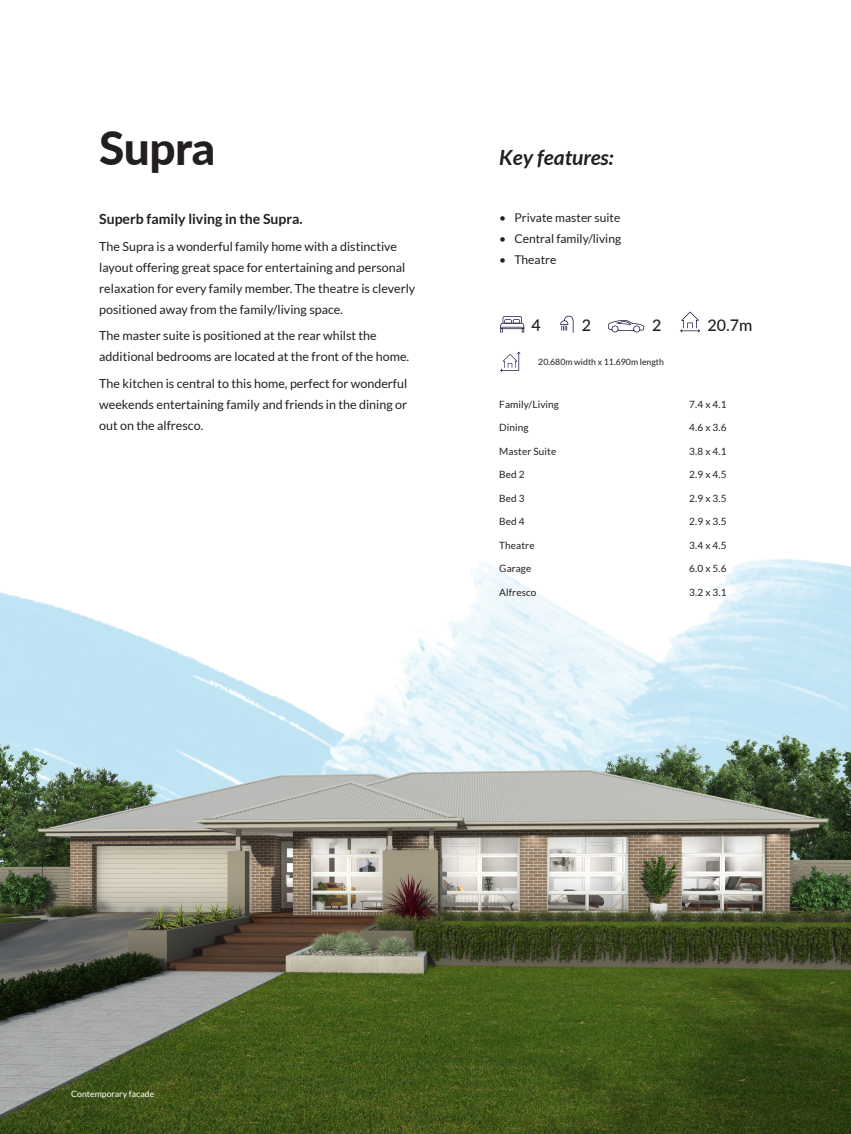
<style>
.page{position:relative;width:851px;height:1134px;background:#fff}
.page>*{position:absolute;margin:0;border:0;box-sizing:border-box;transform-origin:0 0}
.House_Name{font:800 46px "Lato";letter-spacing:-.015em;color:#231f20}
.Key_features{font:italic 700 21px "Lato";color:#231f20}
.House_Icon_Numbers{font:500 16.1px "Lato";color:#231f20}
.House_description_header{font:700 14px "Lato";color:#231f20}
.House_Description{font:12.5px/21px "Lato";color:#231f20}
.Key_features_bullets{font:12.1px "Lato";color:#231f20}
.Table_Copy{font:10px "Lato";letter-spacing:.01em;color:#231f20}
.width_x_length{font:8.7px "Lato";color:#231f20}
.Facade_description{font:8.7px "Lato";color:#fff}
</style>
<div class="page">
<img style="left:0;top:558px;width:850px;height:60px">
<img style="left:0;top:618px;width:850px;height:516px">
<svg style="left:500px;top:352px;width:20px;height:20px"></svg>
<svg style="left:500px;top:316px;width:24px;height:16px"></svg>
<svg style="left:680px;top:312px;width:20px;height:20px"></svg>
<svg style="left:560px;top:315px;width:13px;height:18px"></svg>
<svg style="left:608px;top:320px;width:36px;height:12px"></svg>
<p class="House_Name" style="left:99px;top:114px;width:118px">Supra</p>
<p class="House_description_header" style="left:99px;top:211px;width:205px">Superb family living in the Supra.</p>
<p class="House_Description" style="left:99px;top:235px;width:317px">The Supra is a wonderful family home with a distinctive layout offering great space for entertaining and personal relaxation for every family member. The theatre is cleverly positioned away from the family/living space.</p>
<p class="House_Description" style="left:99px;top:325px;width:311px">The master suite is positioned at the rear whilst the additional bedrooms are located at the front of the home.</p>
<p class="House_Description" style="left:99px;top:373px;width:309px;text-align:justify">The kitchen is central to this home, perfect for wonderful weekends entertaining family and friends in the dining or out on the alfresco.</p>
<p class="Key_features" style="left:499px;top:145px;width:116px">Key features:</p>
<p class="Key_features_bullets" style="left:499px;top:211px;width:123px">• Private master suite</p>
<p class="Key_features_bullets" style="left:499px;top:232px;width:123px">• Central family/living</p>
<p class="Key_features_bullets" style="left:499px;top:253px;width:59px">• Theatre</p>
<p class="House_Icon_Numbers" style="left:531px;top:314px;width:11px">4</p>
<p class="House_Icon_Numbers" style="left:582px;top:314px;width:11px">2</p>
<p class="House_Icon_Numbers" style="left:652px;top:314px;width:11px">2</p>
<p class="House_Icon_Numbers" style="left:707px;top:314px;width:47px">20.7m</p>
<p class="width_x_length" style="left:538px;top:357px;width:127px">20.680m width x 11.690m length</p>
<p class="Table_Copy" style="left:499px;top:398px;width:61px">Family/Living</p>
<p class="Table_Copy" style="left:689px;top:398px;width:39px">7.4 x 4.1</p>
<p class="Table_Copy" style="left:499px;top:422px;width:31px">Dining</p>
<p class="Table_Copy" style="left:689px;top:422px;width:39px">4.6 x 3.6</p>
<p class="Table_Copy" style="left:499px;top:445px;width:59px">Master Suite</p>
<p class="Table_Copy" style="left:689px;top:445px;width:39px">3.8 x 4.1</p>
<p class="Table_Copy" style="left:499px;top:469px;width:27px">Bed 2</p>
<p class="Table_Copy" style="left:689px;top:469px;width:39px">2.9 x 4.5</p>
<p class="Table_Copy" style="left:499px;top:492px;width:27px">Bed 3</p>
<p class="Table_Copy" style="left:689px;top:492px;width:39px">2.9 x 3.5</p>
<p class="Table_Copy" style="left:499px;top:516px;width:27px">Bed 4</p>
<p class="Table_Copy" style="left:689px;top:516px;width:39px">2.9 x 3.5</p>
<p class="Table_Copy" style="left:499px;top:539px;width:37px">Theatre</p>
<p class="Table_Copy" style="left:689px;top:539px;width:39px">3.4 x 4.5</p>
<p class="Table_Copy" style="left:499px;top:563px;width:34px">Garage</p>
<p class="Table_Copy" style="left:689px;top:563px;width:39px">6.0 x 5.6</p>
<p class="Table_Copy" style="left:499px;top:586px;width:39px">Alfresco</p>
<p class="Table_Copy" style="left:689px;top:586px;width:39px">3.2 x 3.1</p>
<p class="Facade_description" style="left:71px;top:1089px;width:84px">Contemporary facade</p>
</div>
